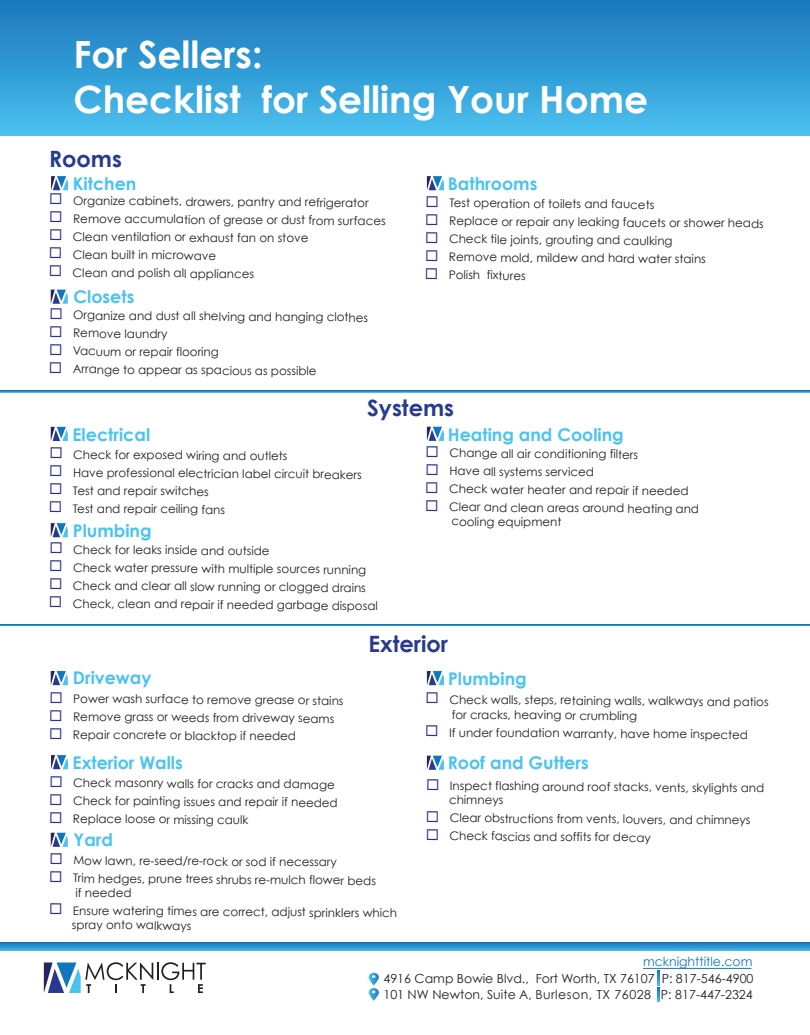
<style>
.page{position:relative;width:810px;height:1035px;background:#fff}
.page>*{position:absolute;margin:0;border:0;box-sizing:border-box;transform-origin:0 0}
.t1{font:700 37.5px/45px "Century Gothic";color:#fff}
.t2{font:700 22.5px "Century Gothic";color:#273a8e}
.t3{font:700 17.5px "Century Gothic";color:#4bc3f0}
.t4{font:12.5px/16.2px "Century Gothic";color:#231f20}
.t5{font:12.5px "Century Gothic";color:#1177bd}
.t6{font:11.88px/13.8px "Century Gothic";letter-spacing:-.01em;color:#231f20}
.s1{color:#2e3092}
</style>
<div class="page">
<svg style="left:44px;top:962px;width:162px;height:31px"></svg>
<svg style="left:369px;top:973px;width:10px;height:28px"></svg>
<hr style="left:643px;top:968px;width:109px;height:1px;background:#1177bd">
<svg style="left:658px;top:971px;width:1px;height:31px"></svg>
<svg style="left:0;top:942px;width:810px;height:9px;background:#2d97d2"></svg>
<div style="left:0;top:0;width:810px;height:136px;background:linear-gradient(to bottom,#1a76bc,#4ac0ee)"></div>
<svg style="left:51px;top:176px;width:17px;height:14px"></svg>
<svg style="left:427px;top:176px;width:17px;height:14px"></svg>
<svg style="left:51px;top:290px;width:17px;height:14px"></svg>
<svg style="left:0;top:390px;width:810px;height:2px;background:#1e82c4"></svg>
<svg style="left:51px;top:427px;width:17px;height:14px"></svg>
<svg style="left:427px;top:427px;width:17px;height:14px"></svg>
<svg style="left:51px;top:523px;width:17px;height:14px"></svg>
<svg style="left:0;top:624px;width:810px;height:2px;background:#1e86c7"></svg>
<svg style="left:51px;top:671px;width:17px;height:14px"></svg>
<svg style="left:427px;top:671px;width:17px;height:14px"></svg>
<svg style="left:51px;top:755px;width:17px;height:14px"></svg>
<svg style="left:427px;top:756px;width:17px;height:14px"></svg>
<svg style="left:51px;top:833px;width:17px;height:14px"></svg>
<h1 class="t1" style="left:74px;top:31px;width:576px">For Sellers:<br>Checklist for Selling Your Home</h1>
<h2 class="t2" style="left:49px;top:144px;width:74px">Rooms</h2>
<h3 class="t3" style="left:73px;top:172px;width:65px">Kitchen</h3>
<p class="t6" style="left:49px;top:194px;width:321px"><span class="s1">◻</span> Organize cabinets, drawers, pantry and refrigerator</p>
<p class="t6" style="left:49px;top:213px;width:338px"><span class="s1">◻</span> Remove accumulation of grease or dust from surfaces</p>
<p class="t6" style="left:49px;top:230px;width:261px"><span class="s1">◻</span> Clean ventilation or exhaust fan on stove</p>
<p class="t6" style="left:49px;top:248px;width:169px"><span class="s1">◻</span> Clean built in microwave</p>
<p class="t6" style="left:49px;top:266px;width:207px"><span class="s1">◻</span> Clean and polish all appliances</p>
<h3 class="t3" style="left:448px;top:173px;width:91px">Bathrooms</h3>
<p class="t6" style="left:425px;top:197px;width:230px"><span class="s1">◻</span> Test operation of toilets and faucets</p>
<p class="t6" style="left:425px;top:215px;width:340px"><span class="s1">◻</span> Replace or repair any leaking faucets or shower heads</p>
<p class="t6" style="left:425px;top:233px;width:249px"><span class="s1">◻</span> Check tile joints, grouting and caulking</p>
<p class="t6" style="left:425px;top:251px;width:282px"><span class="s1">◻</span> Remove mold, mildew and hard water stains</p>
<p class="t6" style="left:425px;top:268px;width:102px"><span class="s1">◻</span> Polish fixtures</p>
<h3 class="t3" style="left:74px;top:286px;width:62px">Closets</h3>
<p class="t6" style="left:49px;top:309px;width:321px"><span class="s1">◻</span> Organize and dust all shelving and hanging clothes</p>
<p class="t6" style="left:49px;top:326px;width:120px"><span class="s1">◻</span> Remove laundry</p>
<p class="t6" style="left:49px;top:345px;width:171px"><span class="s1">◻</span> Vacuum or repair flooring</p>
<p class="t6" style="left:49px;top:363px;width:269px"><span class="s1">◻</span> Arrange to appear as spacious as possible</p>
<h2 class="t2" style="left:367px;top:394px;width:88px">Systems</h2>
<p class="t6" style="left:49px;top:448px;width:240px"><span class="s1">◻</span> Check for exposed wiring and outlets</p>
<p class="t6" style="left:49px;top:466px;width:314px"><span class="s1">◻</span> Have professional electrician label circuit breakers</p>
<p class="t6" style="left:49px;top:484px;width:161px"><span class="s1">◻</span> Test and repair switches</p>
<p class="t6" style="left:49px;top:502px;width:178px"><span class="s1">◻</span> Test and repair ceiling fans</p>
<h3 class="t3" style="left:73px;top:423px;width:79px">Electrical</h3>
<h3 class="t3" style="left:448px;top:424px;width:178px">Heating and Cooling</h3>
<p class="t6" style="left:426px;top:447px;width:214px"><span class="s1">◻</span> Change all air conditioning filters</p>
<p class="t6" style="left:425px;top:464px;width:170px"><span class="s1">◻</span> Have all systems serviced</p>
<p class="t6" style="left:425px;top:483px;width:265px"><span class="s1">◻</span> Check water heater and repair if needed</p>
<p class="t6" style="left:451px;top:501px;width:249px;text-indent:-26px"><span class="s1">◻</span> Clear and clean areas around heating and cooling equipment</p>
<h3 class="t3" style="left:73px;top:520px;width:80px">Plumbing</h3>
<p class="t6" style="left:49px;top:543px;width:222px"><span class="s1">◻</span> Check for leaks inside and outside</p>
<p class="t6" style="left:49px;top:561px;width:319px"><span class="s1">◻</span> Check water pressure with multiple sources running</p>
<p class="t6" style="left:49px;top:579px;width:318px"><span class="s1">◻</span> Check and clear all slow running or clogged drains</p>
<p class="t6" style="left:49px;top:597px;width:331px"><span class="s1">◻</span> Check, clean and repair if needed garbage disposal</p>
<h2 class="t2" style="left:369px;top:630px;width:81px">Exterior</h2>
<h3 class="t3" style="left:73px;top:667px;width:80px">Driveway</h3>
<h3 class="t3" style="left:448px;top:667px;width:80px">Plumbing</h3>
<p class="t6" style="left:49px;top:692px;width:296px"><span class="s1">◻</span> Power wash surface to remove grease or stains</p>
<p class="t6" style="left:49px;top:710px;width:287px"><span class="s1">◻</span> Remove grass or weeds from driveway seams</p>
<p class="t6" style="left:49px;top:728px;width:249px"><span class="s1">◻</span> Repair concrete or blacktop if needed</p>
<p class="t6" style="left:452px;top:693px;width:319px;line-height:14.6px;text-indent:-26px"><span class="s1">◻</span> Check walls, steps, retaining walls, walkways and patios for cracks, heaving or crumbling</p>
<p class="t6" style="left:425px;top:726px;width:324px"><span class="s1">◻</span> If under foundation warranty, have home inspected</p>
<h3 class="t3" style="left:73px;top:752px;width:112px">Exterior Walls</h3>
<h3 class="t3" style="left:448px;top:752px;width:143px">Roof and Gutters</h3>
<p class="t6" style="left:49px;top:776px;width:287px"><span class="s1">◻</span> Check masonry walls for cracks and damage</p>
<p class="t6" style="left:49px;top:794px;width:290px"><span class="s1">◻</span> Check for painting issues and repair if needed</p>
<p class="t6" style="left:49px;top:812px;width:201px"><span class="s1">◻</span> Replace loose or missing caulk</p>
<h3 class="t3" style="left:74px;top:829px;width:41px">Yard</h3>
<p class="t6" style="left:449px;top:780px;width:317px;line-height:13.1px;text-indent:-23px"><span class="s1">◻</span> Inspect flashing around roof stacks, vents, skylights and chimneys</p>
<p class="t6" style="left:426px;top:812px;width:326px"><span class="s1">◻</span> Clear obstructions from vents, louvers, and chimneys</p>
<p class="t6" style="left:426px;top:830px;width:227px"><span class="s1">◻</span> Check fascias and soffits for decay</p>
<p class="t6" style="left:49px;top:854px;width:289px"><span class="s1">◻</span> Mow lawn, re-seed/re-rock or sod if necessary</p>
<p class="t6" style="left:76px;top:872px;width:302px;line-height:13.2px;text-indent:-26px"><span class="s1">◻</span> Trim hedges, prune trees shrubs re-mulch flower beds if needed</p>
<p class="t6" style="left:72px;top:905px;width:327px;line-height:13.4px;text-indent:-23px"><span class="s1">◻</span> Ensure watering times are correct, adjust sprinklers which spray onto walkways</p>
<p class="t5" style="left:643px;top:953px;width:111px">mcknighttitle.com</p>
<p class="t4" style="left:383px;top:970px;width:372px">4916 Camp Bowie Blvd., Fort Worth, TX 76107 P: 817-546-4900<br>101 NW Newton, Suite A, Burleson, TX 76028 P: 817-447-2324</p>
</div>
